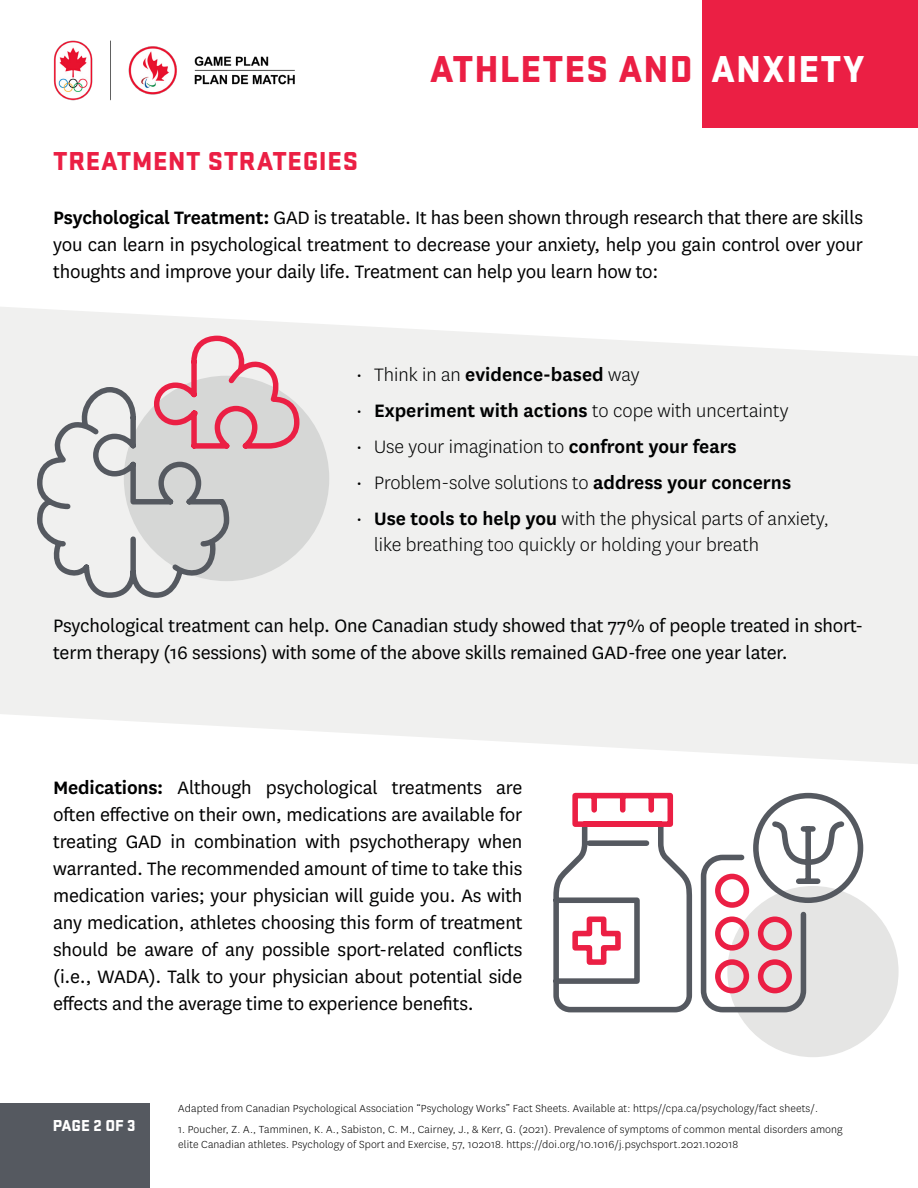
<style>
.page{position:relative;width:918px;height:1188px;background:#fff}
.page>*{position:absolute;margin:0;border:0;box-sizing:border-box;transform-origin:0 0}
.t1{font:900 39px "Stratum 2";letter-spacing:.025em;color:#eb1f44}
.t2{font:900 27px "Stratum 2";letter-spacing:.025em;color:#eb1f44}
.t3{font:21px/27px "National";letter-spacing:-.01em;color:#000101;text-align:justify}
.t4{font:300 21px/25.2px "National";color:#000101}
.t5{font:600 21px "National";color:#000101}
.t6{font:900 16.5px "Stratum 2";letter-spacing:-.005em;color:#fff}
.t7{font:300 12px/14.4px "National";letter-spacing:.01em;color:#000101}
.s1{color:#fff}
.s2{font-weight:600}
.s3{font-weight:300}
</style>
<div class="page">
<svg style="left:0;top:307px;width:918px;height:457px;fill:#f0f0ef"></svg>
<div style="left:703px;top:0;width:215px;height:128px;background:#eb1f44"></div>
<div style="left:0;top:1104px;width:150px;height:84px;background:#555960"></div>
<img style="left:53px;top:40px;width:242px;height:61px">
<div style="left:124px;top:376px;width:205px;height:205px;background:#d6d7d6;border-radius:50%"></div>
<svg style="left:34px;top:333px;width:268px;height:268px"></svg>
<div style="left:727px;top:886px;width:172px;height:171px;background:#e5e5e4;border-radius:50%"></div>
<svg style="left:553px;top:792px;width:311px;height:221px"></svg>
<svg style="left:570px;top:792px;width:225px;height:204px"></svg>
<h1 class="t1" style="left:430px;top:41px;width:436px">ATHLETES AND <span class="s1">ANXIETY</span></h1>
<p class="t2" style="left:53px;top:141px;width:306px">TREATMENT STRATEGIES</p>
<p class="t3" style="left:53px;top:203px;width:811px"><span class="s2">Psychological Treatment:</span> GAD is treatable. It has been shown through research that there are skills you can learn in psychological treatment to decrease your anxiety, help you gain control over your thoughts and improve your daily life. Treatment can help you learn how to:</p>
<p class="t5" style="left:356px;top:360px;width:285px"><span class="s3">• Think in an</span> evidence-based <span class="s3">way</span></p>
<p class="t4" style="left:356px;top:398px;width:434px">• <span class="s2">Experiment with actions</span> to cope with uncertainty</p>
<p class="t4" style="left:356px;top:434px;width:382px">• Use your imagination to <span class="s2">confront your fears</span></p>
<p class="t4" style="left:356px;top:470px;width:436px">• Problem-solve solutions to <span class="s2">address your concerns</span></p>
<p class="t4" style="left:374px;top:506px;width:456px;text-indent:-18px">• <span class="s2">Use tools to help you</span> with the physical parts of anxiety, like breathing too quickly or holding your breath</p>
<p class="t3" style="left:53px;top:611px;width:811px">Psychological treatment can help. One Canadian study showed that 77% of people treated in short&shy;term therapy (16 sessions) with some of the above skills remained GAD-free one year later.</p>
<p class="t3" style="left:53px;top:773px;width:471px"><span class="s2">Medications:</span> Although psychological treatments are often effective on their own, medications are available for treating GAD in combination with psychotherapy when warranted. The recommended amount of time to take this medication varies; your physician will guide you. As with any medication, athletes choosing this form of treatment should be aware of any possible sport-related conflicts (i.e., WADA). Talk to your physician about potential side effects and the average time to experience benefits.</p>
<p class="t6" style="left:53px;top:1114px;width:84px">PAGE 2 OF 3</p>
<p class="t7" style="left:178px;top:1101px;width:641px">Adapted from Canadian Psychological Association “Psychology Works” Fact Sheets. Available at: https//cpa.ca/psychology/fact sheets/.</p>
<p class="t7" style="left:178px;top:1122px;width:666px">1. Poucher, Z. A., Tamminen, K. A., Sabiston, C. M., Cairney, J., &amp; Kerr, G. (2021). Prevalence of symptoms of common mental disorders among elite Canadian athletes. Psychology of Sport and Exercise, 57, 102018. https://doi.org/10.1016/j.psychsport.2021.102018</p>
</div>
